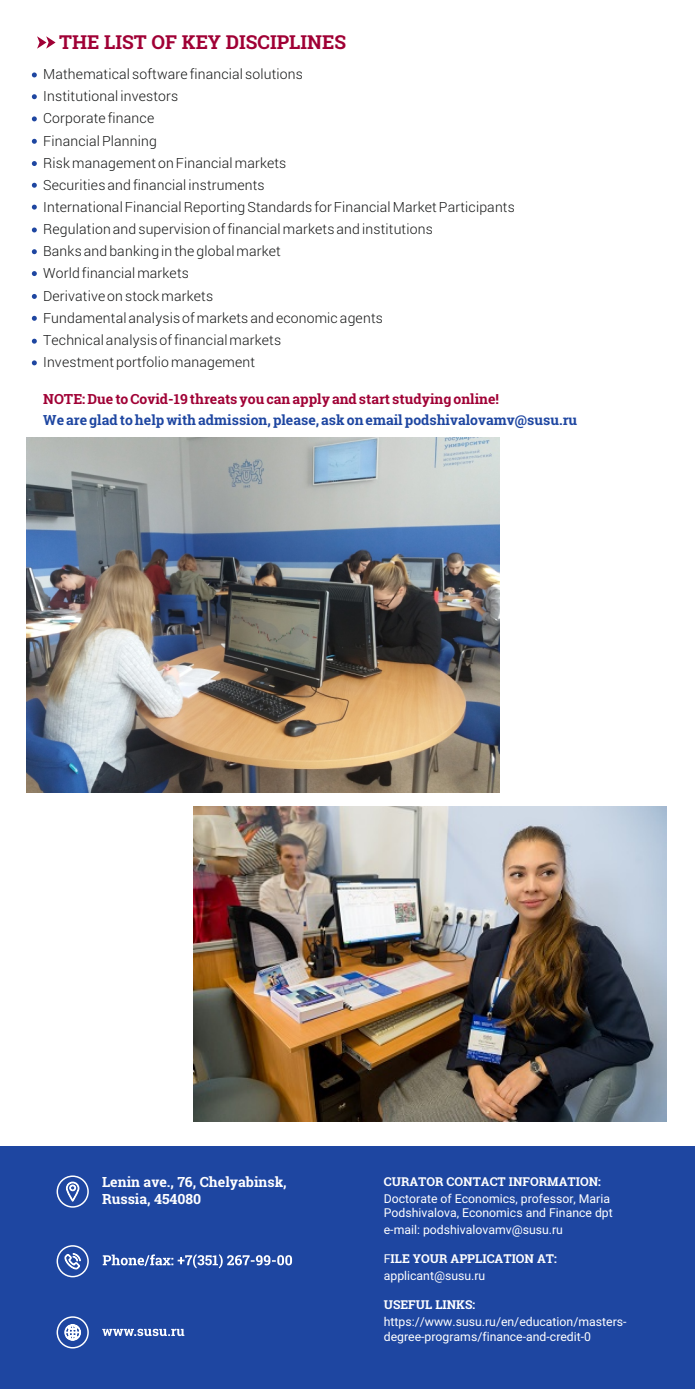
<style>
.page{position:relative;width:695px;height:1389px;background:#fff}
.page>*{position:absolute;margin:0;border:0;box-sizing:border-box;transform-origin:0 0}
.t1{font:700 19.25px "Roboto Slab";color:#a00035}
.t2{font:300 14px/22.2px "Roboto";letter-spacing:.01em;color:#151616}
.t3{font:700 14px "Roboto Slab";color:#1e46a1}
.t4{font:700 14px "Roboto Slab";color:#a00035}
.t5{font:700 14px/16.6px "Roboto Slab";color:#fff}
.t6{font:12.25px/14.7px "Roboto";color:#fff}
.t7{font:700 12.25px "Roboto Slab";color:#fff}
.s1{font-family:"Roboto";font-weight:400}
</style>
<div class="page">
<div style="left:0;top:1147px;width:694px;height:242px;background:#1e46a1"></div>
<svg style="left:103px;top:1254px;width:189px;height:14px"></svg>
<svg style="left:64px;top:1324px;width:17px;height:17px"></svg>
<svg style="left:65px;top:1253px;width:16px;height:16px"></svg>
<div style="left:57px;top:1175px;width:32px;height:33px;border:1px solid #fff;border-radius:50%"></div>
<svg style="left:66px;top:1182px;width:13px;height:20px"></svg>
<div style="left:57px;top:1245px;width:32px;height:32px;border:1px solid #fff;border-radius:50%"></div>
<div style="left:57px;top:1316px;width:32px;height:33px;border:1px solid #fff;border-radius:50%"></div>
<svg style="left:102px;top:1329px;width:82px;height:7px"></svg>
<svg style="left:37px;top:36px;width:19px;height:13px"></svg>
<img style="left:193px;top:807px;width:473px;height:314px">
<svg style="left:32px;top:94px;width:5px;height:5px"></svg>
<svg style="left:32px;top:116px;width:5px;height:5px"></svg>
<svg style="left:32px;top:139px;width:5px;height:5px"></svg>
<img style="left:26px;top:438px;width:473px;height:355px">
<svg style="left:32px;top:161px;width:5px;height:5px"></svg>
<svg style="left:32px;top:183px;width:5px;height:5px"></svg>
<svg style="left:32px;top:205px;width:5px;height:5px"></svg>
<svg style="left:32px;top:228px;width:5px;height:4px"></svg>
<svg style="left:32px;top:249px;width:5px;height:5px"></svg>
<svg style="left:32px;top:271px;width:5px;height:5px"></svg>
<svg style="left:32px;top:294px;width:5px;height:5px"></svg>
<svg style="left:32px;top:316px;width:5px;height:5px"></svg>
<svg style="left:32px;top:339px;width:5px;height:5px"></svg>
<svg style="left:32px;top:360px;width:5px;height:5px"></svg>
<svg style="left:32px;top:72px;width:5px;height:5px"></svg>
<h1 class="t1" style="left:59px;top:29px;width:288px">THE LIST OF KEY DISCIPLINES</h1>
<p class="t2" style="left:43px;top:63px;width:473px">Mathematical software financial solutions<br>Institutional investors<br>Corporate finance<br>Financial Planning<br>Risk management on Financial markets<br>Securities and financial instruments<br>International Financial Reporting Standards for Financial Market Participants Regulation and supervision of financial markets and institutions<br>Banks and banking in the global market<br>World financial markets<br>Derivative on stock markets<br>Fundamental analysis of markets and economic agents<br>Technical analysis of financial markets<br>Investment portfolio management</p>
<p class="t4" style="left:43px;top:389px;width:457px">NOTE: Due to Covid-19 threats you can apply and start studying online!</p>
<p class="t3" style="left:43px;top:411px;width:535px">We are glad to help with admission, please, ask on email podshivalovamv@susu.ru</p>
<p class="t5" style="left:102px;top:1173px;width:186px">Lenin ave., 76, Chelyabinsk,<br>Russia, 454080</p>
<p class="t7" style="left:384px;top:1173px;width:219px">CURATOR CONTACT INFORMATION:</p>
<p class="t6" style="left:384px;top:1192px;width:230px">Doctorate of Economics, professor, Maria<br>Podshivalova, Economics and Finance dpt</p>
<p class="t6" style="left:384px;top:1224px;width:181px">e-mail: podshivalovamv@susu.ru</p>
<p class="t7" style="left:384px;top:1250px;width:174px"><span class="s1">F</span>ILE YOUR APPLICATION AT:</p>
<p class="t6" style="left:384px;top:1270px;width:103px">applicant@susu.ru</p>
<p class="t7" style="left:384px;top:1296px;width:93px">USEFUL LINKS:</p>
<p class="t6" style="left:384px;top:1316px;width:244px">https://www.susu.ru/en/education/masters&shy;degree-programs/finance-and-credit-0</p>
</div>
